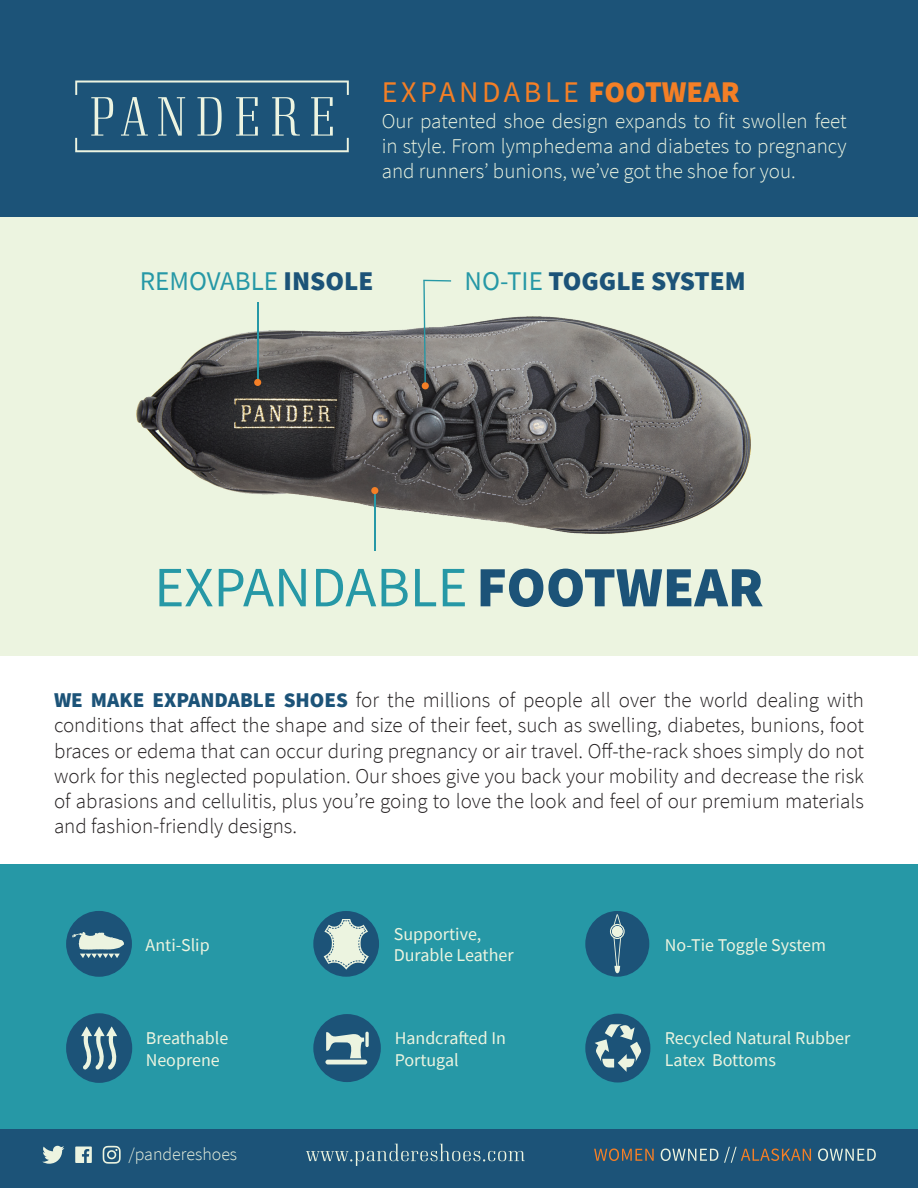
<style>
.page{position:relative;width:918px;height:1188px;background:#fff}
.page>*{position:absolute;margin:0;border:0;box-sizing:border-box;transform-origin:0 0}
.t1{font:57px "Source Sans Pro";color:#2698a6}
.t2{font:30px "Source Sans Pro";letter-spacing:.12em;color:#f47f26}
.t3{font:900 27px "Source Sans Pro";color:#1c5378}
.t4{font:27px "Source Sans Pro";color:#2698a6}
.t5{font:300 21px/25.2px "Source Sans Pro";color:#231f20;text-align:justify}
.t6{font:300 21px/25.2px "Source Sans Pro";color:#ecf4e0;text-align:justify}
.t7{font:18px "Source Sans Pro";color:#ecf4e0}
.t8{font:300 17.7px "Source Sans Pro";color:#ecf4e0}
.s1{font-weight:900}
.s2{font-weight:900;color:#1c5378}
.s3{font-weight:400;color:#2698a6}
</style>
<div class="page">
<div style="left:0;top:0;width:918px;height:217px;background:#1c5378"></div>
<div style="left:0;top:864px;width:918px;height:266px;background:#2698a6"></div>
<div style="left:0;top:1130px;width:918px;height:58px;background:#1c5378"></div>
<div style="left:0;top:217px;width:918px;height:439px;background:#ecf4e0"></div>
<svg style="left:75px;top:81px;width:274px;height:71px"></svg>
<div style="left:313px;top:911px;width:66px;height:66px;background:#1c5378;border-radius:50%"></div>
<svg style="left:324px;top:919px;width:45px;height:51px"></svg>
<div style="left:585px;top:911px;width:64px;height:66px;background:#1c5378;border-radius:50%"></div>
<svg style="left:610px;top:914px;width:15px;height:59px"></svg>
<div style="left:313px;top:1014px;width:68px;height:68px;background:#1c5378;border-radius:50%"></div>
<svg style="left:325px;top:1032px;width:44px;height:32px"></svg>
<div style="left:585px;top:1014px;width:65px;height:69px;background:#1c5378;border-radius:50%"></div>
<svg style="left:595px;top:1024px;width:47px;height:48px"></svg>
<div style="left:66px;top:911px;width:66px;height:66px;background:#1c5378;border-radius:50%"></div>
<svg style="left:72px;top:932px;width:52px;height:26px"></svg>
<div style="left:66px;top:1013px;width:66px;height:70px;background:#1c5378;border-radius:50%"></div>
<svg style="left:81px;top:1027px;width:36px;height:43px"></svg>
<svg style="left:306px;top:1144px;width:219px;height:22px"></svg>
<svg style="left:103px;top:1146px;width:18px;height:18px"></svg>
<svg style="left:75px;top:1147px;width:17px;height:16px"></svg>
<svg style="left:42px;top:1146px;width:22px;height:18px"></svg>
<svg style="left:661px;top:1149px;width:57px;height:12px"></svg>
<svg style="left:594px;top:1149px;width:60px;height:12px"></svg>
<svg style="left:818px;top:1149px;width:58px;height:12px"></svg>
<svg style="left:724px;top:1147px;width:87px;height:16px"></svg>
<img style="left:136px;top:316px;width:615px;height:218px">
<hr style="left:257px;top:302px;width:1px;height:81px;background:#2698a6">
<div style="left:254px;top:379px;width:7px;height:7px;background:#f47f26;border-radius:50%"></div>
<svg style="left:423px;top:280px;width:28px;height:109px"></svg>
<hr style="left:374px;top:490px;width:1px;height:61px;background:#2698a6">
<div style="left:371px;top:487px;width:7px;height:7px;background:#f47f26;border-radius:50%"></div>
<p class="t2" style="left:382px;top:73px;width:360px">EXPANDABLE <span class="s1">FOOTWEAR</span></p>
<p class="t6" style="left:382px;top:108px;width:466px">Our patented shoe design expands to fit swollen feet in style. From lymphedema and diabetes to pregnancy and runners’ bunions, we’ve got the shoe for you.</p>
<p class="t4" style="left:140px;top:264px;width:235px">REMOVABLE <span class="s2">INSOLE</span></p>
<p class="t3" style="left:465px;top:262px;width:283px"><span class="s3">NO-TIE</span> TOGGLE SYSTEM</p>
<p class="t1" style="left:154px;top:551px;width:611px">EXPANDABLE <span class="s2">FOOTWEAR</span></p>
<p class="t5" style="left:54px;top:688px;width:812px"><span class="s2">WE MAKE EXPANDABLE SHOES</span> for the millions of people all over the world dealing with conditions that affect the shape and size of their feet, such as swelling, diabetes, bunions, foot braces or edema that can occur during pregnancy or air travel. Off-the-rack shoes simply do not work for this neglected population. Our shoes give you back your mobility and decrease the risk of abrasions and cellulitis, plus you’re going to love the look and feel of our premium materials and fashion-friendly designs.</p>
<p class="t7" style="left:146px;top:933px;width:66px">Anti-Slip</p>
<p class="t7" style="left:146px;top:1027px;width:84px">Breathable</p>
<p class="t7" style="left:146px;top:1048px;width:76px">Neoprene</p>
<p class="t8" style="left:128px;top:1143px;width:110px">/pandereshoes</p>
<p class="t7" style="left:394px;top:922px;width:89px">Supportive,</p>
<p class="t7" style="left:394px;top:944px;width:121px">Durable Leather</p>
<p class="t7" style="left:395px;top:1027px;width:113px">Handcrafted In</p>
<p class="t7" style="left:395px;top:1048px;width:66px">Portugal</p>
<p class="t7" style="left:665px;top:933px;width:163px">No-Tie Toggle System</p>
<p class="t7" style="left:665px;top:1027px;width:187px">Recycled Natural Rubber</p>
<p class="t7" style="left:665px;top:1048px;width:113px">Latex Bottoms</p>
</div>
